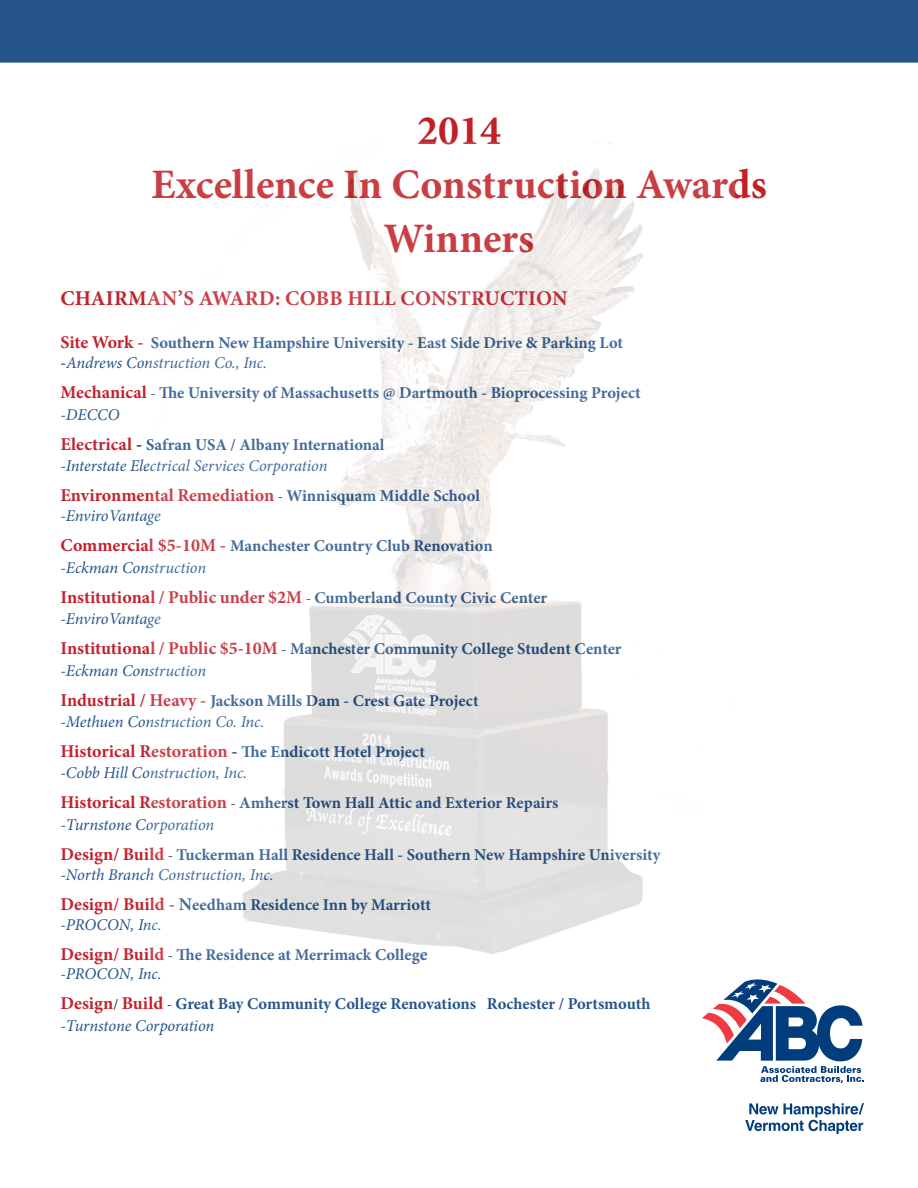
<style>
.page{position:relative;width:918px;height:1188px;background:#fff}
.page>*{position:absolute;margin:0;border:0;box-sizing:border-box;transform-origin:0 0}
.t1{font:700 42px "Minion Pro";color:#c12025}
.t2{font:700 21px "Minion Pro";letter-spacing:.01em;color:#c2222e}
.t3{font:700 18px "Minion Pro";color:#c2222e}
.t4{font:700 16.5px "Minion Pro";color:#26558b}
.t5{font:italic 16.5px "Minion Pro";letter-spacing:-.01em;color:#26558b}
.s1{font-size:18px;color:#c2222e}
.s2{font-weight:700;font-style:normal}
.s3{font-weight:400;font-size:15px;color:#231f20}
.s4{font-size:18px;color:#231f20}
.s5{font-size:16.5px;color:#26558b}
.s6{font-size:18px}
</style>
<div class="page">
<div style="left:1px;top:1px;width:916px;height:61px;background:#26558b"></div>
<div style="left:0;top:0;width:918px;height:63px;border:2px solid #26558b"></div>
<svg style="left:745px;top:1103px;width:119px;height:31px"></svg>
<svg style="left:702px;top:980px;width:162px;height:103px"></svg>
<img style="left:149px;top:143px;width:548px;height:811px">
<p class="t1" style="left:417px;top:101px;width:85px">2014</p>
<p class="t1" style="left:151px;top:155px;width:617px">Excellence In Construction Awards</p>
<p class="t1" style="left:384px;top:209px;width:152px">Winners</p>
<p class="t2" style="left:61px;top:284px;width:508px">CHAIRMAN’S AWARD: COBB HILL CONSTRUCTION</p>
<p class="t4" style="left:60px;top:331px;width:564px"><span class="s1">Site Work -</span> Southern New Hampshire University - East Side Drive &amp; Parking Lot</p>
<p class="t5" style="left:60px;top:351px;width:208px"><span class="s2">-</span>Andrews Construction Co., Inc.</p>
<p class="t4" style="left:60px;top:381px;width:582px"><span class="s1">Mechanical</span> <span class="s3">-</span> The University of Massachusetts @ Dartmouth - Bioprocessing Project</p>
<p class="t5" style="left:60px;top:403px;width:61px">-DECCO</p>
<p class="t4" style="left:60px;top:433px;width:326px"><span class="s1">Electrical</span> <span class="s4">-</span> Safran USA / Albany International</p>
<p class="t5" style="left:60px;top:455px;width:269px">-Interstate Electrical Services Corporation</p>
<p class="t3" style="left:60px;top:483px;width:421px">Environmental Remediation <span class="s3">-</span> <span class="s5">Winnisquam Middle School</span></p>
<p class="t5" style="left:60px;top:504px;width:102px">-EnviroVantage</p>
<p class="t4" style="left:60px;top:534px;width:434px"><span class="s1">Commercial $5-10M -</span> Manchester Country Club Renovation</p>
<p class="t5" style="left:60px;top:556px;width:147px">-Eckman Construction</p>
<p class="t3" style="left:60px;top:584px;width:488px">Institutional / Public under $2M <span class="s3">-</span> <span class="s5">Cumberland County Civic Center</span></p>
<p class="t5" style="left:60px;top:608px;width:102px">-EnviroVantage</p>
<p class="t4" style="left:60px;top:637px;width:563px"><span class="s1">Institutional / Public $5-10M</span> <span class="s3">-</span> Manchester Community College Student Center</p>
<p class="t5" style="left:60px;top:659px;width:147px">-Eckman Construction</p>
<p class="t4" style="left:60px;top:689px;width:420px"><span class="s1">Industrial / Heavy -</span> Jackson Mills Dam - Crest Gate Project</p>
<p class="t5" style="left:60px;top:711px;width:205px">-Methuen Construction Co. Inc.</p>
<p class="t4" style="left:60px;top:741px;width:366px"><span class="s1">Historical Restoration</span> <span class="s4">-</span> The Endicott Hotel Project</p>
<p class="t5" style="left:60px;top:762px;width:188px">-Cobb Hill Construction, Inc.</p>
<p class="t4" style="left:60px;top:792px;width:500px"><span class="s1">Historical Restoration</span> <span class="s3">-</span> Amherst Town Hall Attic and Exterior Repairs</p>
<p class="t5" style="left:60px;top:813px;width:155px">-Turnstone Corporation</p>
<p class="t4" style="left:60px;top:843px;width:601px"><span class="s1">Design/ Build</span> <span class="s3">-</span> Tuckerman Hall Residence Hall - Southern New Hampshire University</p>
<p class="t5" style="left:60px;top:863px;width:215px">-North Branch Construction, Inc.</p>
<p class="t4" style="left:60px;top:893px;width:372px"><span class="s1">Design/ Build -</span> <span class="s6">N</span>eedham Residence Inn by Marriott</p>
<p class="t5" style="left:60px;top:913px;width:103px">-PROCON, Inc.</p>
<p class="t4" style="left:60px;top:943px;width:369px"><span class="s1">Design/ Build</span> <span class="s3">-</span> The Residence at Merrimack Colleg<span class="s6">e</span></p>
<p class="t5" style="left:60px;top:963px;width:103px">-PROCON, Inc.</p>
<p class="t4" style="left:60px;top:993px;width:591px"><span class="s1">Design</span><span class="s3">/</span> <span class="s1">Build</span> <span class="s3">-</span> Great Bay Community College Renovations Rochester / Portsmouth</p>
<p class="t5" style="left:60px;top:1014px;width:155px">-Turnstone Corporation</p>
</div>
